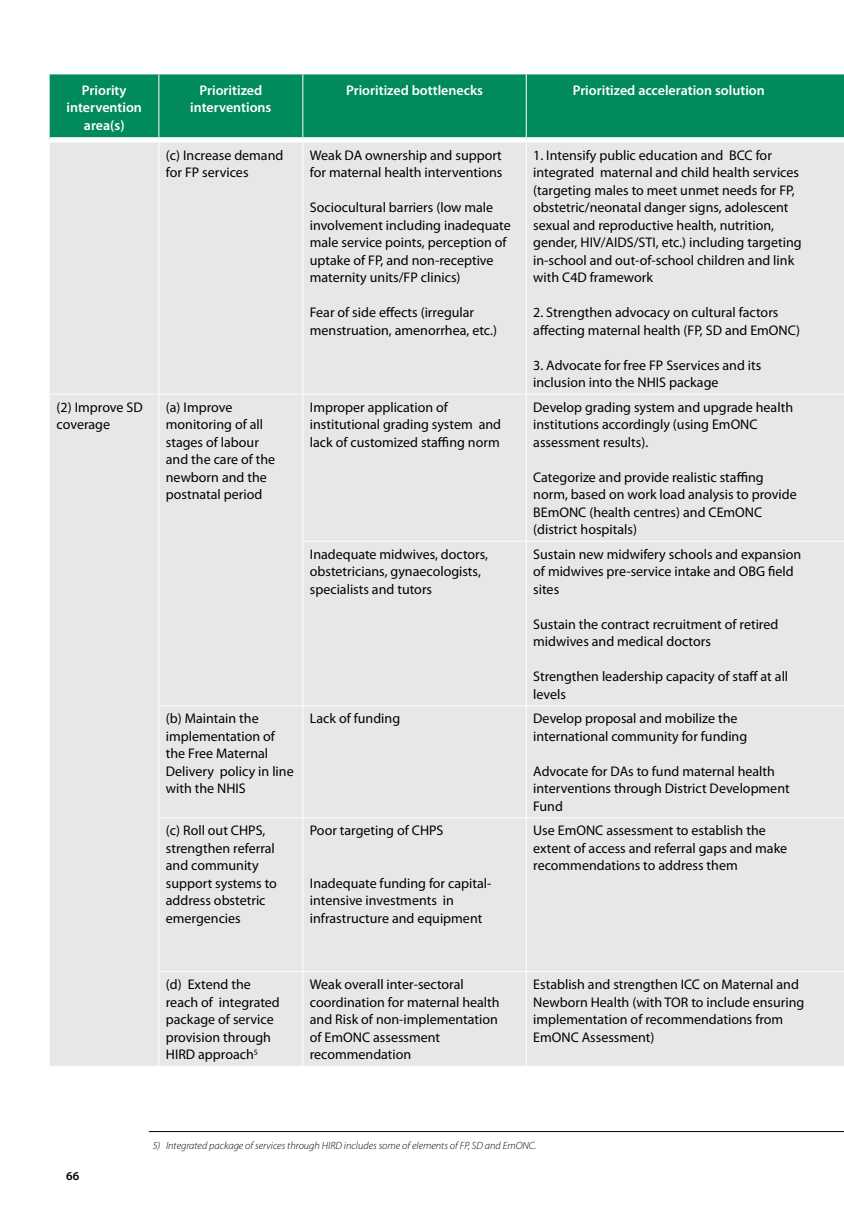
<style>
.page{position:relative;width:844px;height:1206px;background:#fff}
.page>*{position:absolute;margin:0;border:0;box-sizing:border-box;transform-origin:0 0}
.t1{font:14px/17.5px "Myriad Pro";color:#000}
.t2{font:600 14px/17.5px "Myriad Pro";color:#fff;text-align:center}
.t3{font:600 12.25px "Myriad Pro";color:#000}
.t4{font:italic 300 10.5px "Myriad Pro";color:#000}
</style>
<div class="page">
<hr style="left:149px;top:1131px;width:694px;height:1px;background:#000">
<div style="left:50px;top:74px;width:793px;height:63px;background:#008a5e"></div>
<div style="left:50px;top:142px;width:793px;height:923px;background:#e6e7e8"></div>
<hr style="left:158px;top:142px;width:1px;height:252px;background:#fff">
<hr style="left:302px;top:142px;width:1px;height:252px;background:#fff">
<hr style="left:525px;top:142px;width:1px;height:252px;background:#fff">
<hr style="left:50px;top:394px;width:109px;height:1px;background:#fff">
<hr style="left:159px;top:394px;width:144px;height:1px;background:#fff">
<hr style="left:158px;top:394px;width:1px;height:147px;background:#fff">
<hr style="left:158px;top:541px;width:1px;height:164px;background:#fff">
<hr style="left:303px;top:394px;width:223px;height:1px;background:#fff">
<hr style="left:302px;top:394px;width:1px;height:147px;background:#fff">
<hr style="left:526px;top:394px;width:317px;height:1px;background:#fff">
<hr style="left:525px;top:394px;width:1px;height:147px;background:#fff">
<hr style="left:302px;top:541px;width:224px;height:1px;background:#fff">
<hr style="left:302px;top:541px;width:1px;height:164px;background:#fff">
<hr style="left:526px;top:541px;width:317px;height:1px;background:#fff">
<hr style="left:525px;top:541px;width:1px;height:164px;background:#fff">
<hr style="left:158px;top:705px;width:145px;height:1px;background:#fff">
<hr style="left:158px;top:706px;width:1px;height:111px;background:#fff">
<hr style="left:303px;top:705px;width:223px;height:1px;background:#fff">
<hr style="left:302px;top:706px;width:1px;height:111px;background:#fff">
<hr style="left:526px;top:705px;width:317px;height:1px;background:#fff">
<hr style="left:525px;top:706px;width:1px;height:111px;background:#fff">
<hr style="left:158px;top:817px;width:145px;height:1px;background:#fff">
<hr style="left:158px;top:818px;width:1px;height:153px;background:#fff">
<hr style="left:303px;top:817px;width:223px;height:1px;background:#fff">
<hr style="left:302px;top:818px;width:1px;height:153px;background:#fff">
<hr style="left:526px;top:817px;width:317px;height:1px;background:#fff">
<hr style="left:525px;top:818px;width:1px;height:153px;background:#fff">
<hr style="left:158px;top:971px;width:145px;height:1px;background:#fff">
<hr style="left:158px;top:972px;width:1px;height:93px;background:#fff">
<hr style="left:303px;top:971px;width:223px;height:1px;background:#fff">
<hr style="left:302px;top:972px;width:1px;height:93px;background:#fff">
<hr style="left:526px;top:971px;width:317px;height:1px;background:#fff">
<hr style="left:525px;top:972px;width:1px;height:93px;background:#fff">
<hr style="left:158px;top:74px;width:1px;height:63px;background:#fff">
<hr style="left:302px;top:74px;width:1px;height:63px;background:#fff">
<hr style="left:525px;top:74px;width:1px;height:63px;background:#fff">
<p class="t2" style="left:66px;top:81px;width:77px">Priority intervention area(s)</p>
<p class="t2" style="left:190px;top:81px;width:83px">Prioritized interventions</p>
<p class="t2" style="left:346px;top:81px;width:138px">Prioritized bottlenecks</p>
<p class="t2" style="left:572px;top:81px;width:194px">Prioritized acceleration solution</p>
<p class="t1" style="left:166px;top:146px;width:119px">(c) Increase demand for FP services</p>
<p class="t1" style="left:310px;top:146px;width:194px">Weak DA ownership and support for maternal health interventions</p>
<p class="t1" style="left:310px;top:198px;width:202px">Sociocultural barriers (low male involvement including inadequate male service points, perception of uptake of FP, and non-receptive maternity units/FP clinics)</p>
<p class="t1" style="left:310px;top:303px;width:188px">Fear of side effects (irregular menstruation, amenorrhea, etc.)</p>
<p class="t1" style="left:533px;top:146px;width:270px">1. Intensify public education and BCC for integrated maternal and child health services (targeting males to meet unmet needs for FP, obstetric/neonatal danger signs, adolescent sexual and reproductive health, nutrition, gender, HIV/AIDS/STI, etc.) including targeting in-school and out-of-school children and link with C4D framework</p>
<p class="t1" style="left:533px;top:303px;width:268px">2. Strengthen advocacy on cultural factors affecting maternal health (FP, SD and EmONC)</p>
<p class="t1" style="left:533px;top:356px;width:229px">3. Advocate for free FP Sservices and its inclusion into the NH IS package</p>
<p class="t1" style="left:57px;top:398px;width:88px">(2) Improve SD coverage</p>
<p class="t1" style="left:166px;top:398px;width:111px">(a) Improve monitoring of all stages of labour and the care of the newborn and the postnatal period</p>
<p class="t1" style="left:310px;top:398px;width:193px">Improper application of institutional grading system and lack of customized staffing norm</p>
<p class="t1" style="left:533px;top:398px;width:261px">Develop grading system and upgrade health institutions accordingly (using EmONC assessment results).</p>
<p class="t1" style="left:533px;top:468px;width:265px">Categorize and provide realistic staffing norm, based on work load analysis to provide BEmONC (health centres) and CEmONC (district hospitals)</p>
<p class="t1" style="left:310px;top:545px;width:180px">Inadequate midwives, doctors, obstetricians, gynaecologists, specialists and tutors</p>
<p class="t1" style="left:533px;top:545px;width:269px">Sustain new midwifery schools and expansion of midwives pre-service intake and OBG field sites</p>
<p class="t1" style="left:533px;top:615px;width:246px">Sustain the contract recruitment of retired midwives and medical doctors</p>
<p class="t1" style="left:533px;top:667px;width:256px">Strengthen leadership capacity of staff at all levels</p>
<p class="t1" style="left:166px;top:709px;width:129px">(b) Maintain the implementation of the Free Maternal<br>Delivery policy in line with the NH IS</p>
<p class="t1" style="left:310px;top:709px;width:92px">Lack of funding</p>
<p class="t1" style="left:533px;top:709px;width:215px">Develop proposal and mobilize the international community for funding</p>
<p class="t1" style="left:533px;top:762px;width:258px">Advocate for DAs to fund maternal health interventions through District Development<br>Fund</p>
<p class="t1" style="left:166px;top:821px;width:112px">(c) Roll out CHPS, strengthen referral and community support systems to address obstetric emergencies</p>
<p class="t1" style="left:310px;top:821px;width:135px">Poor targeting of CHPS</p>
<p class="t1" style="left:310px;top:874px;width:183px">Inadequate funding for capital&shy;intensive investments in infrastructure and equipment</p>
<p class="t1" style="left:533px;top:821px;width:255px">Use EmONC assessment to establish the extent of access and referral gaps and make recommendations to address them</p>
<p class="t1" style="left:166px;top:975px;width:115px">(d) Extend the reach of integrated package of service provision through<br>HIRD approach<sup>5</sup></p>
<p class="t1" style="left:310px;top:975px;width:191px">Weak overall inter-sectoral coordination for maternal health and Risk of non-implementation of EmONC assessment recommendation</p>
<p class="t1" style="left:533px;top:975px;width:272px">Establish and strengthen ICC on Maternal and Newborn Health (with TOR to include ensuring implementation of recommendations from EmONC Assessment)</p>
<p class="t3" style="left:66px;top:1168px;width:15px">66</p>
<p class="t4" style="left:153px;top:1140px;width:385px">5) Integrated package of services through HIRD includes some of elements of FP, SD and EmONC.</p>
</div>
